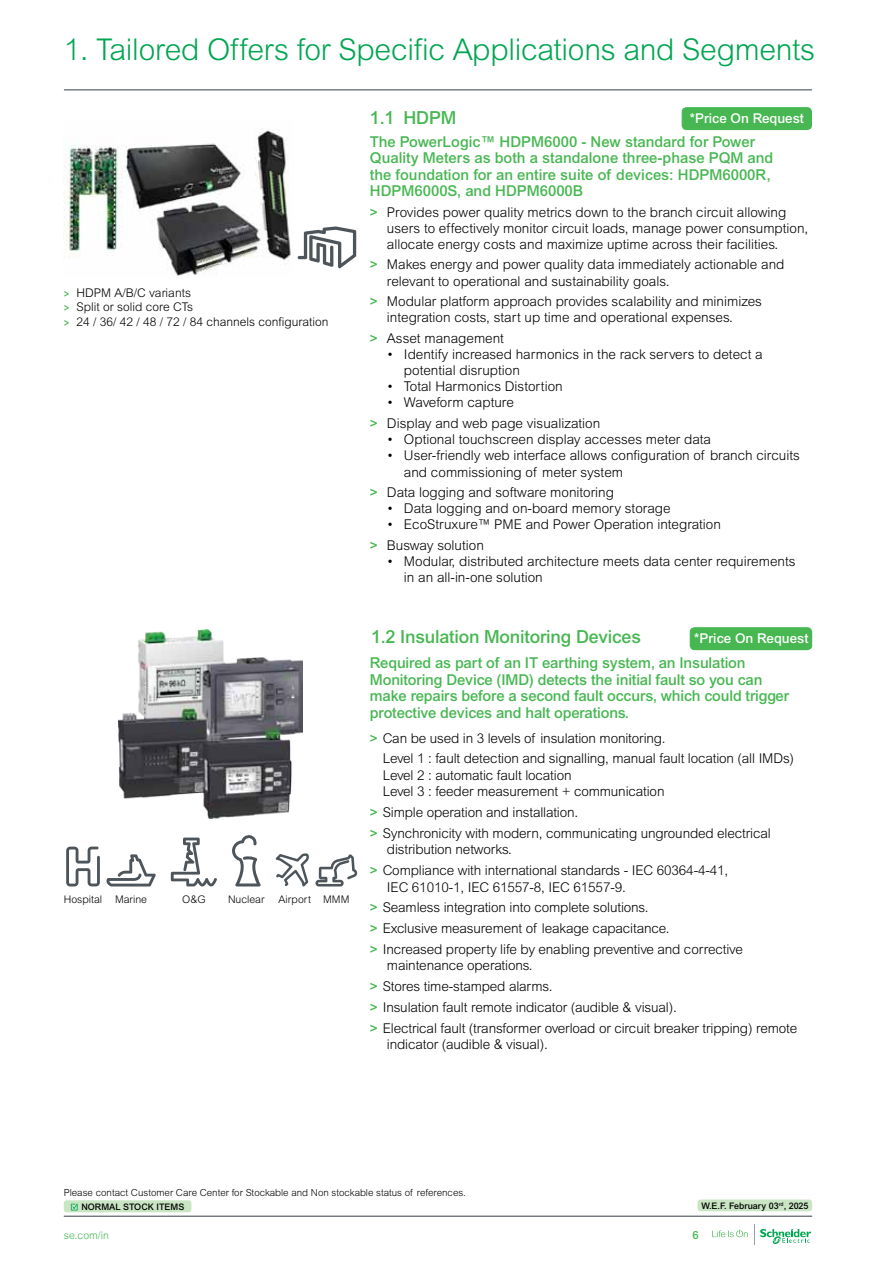
<style>
.page{position:relative;width:893px;height:1263px;background:#fff}
.page>*{position:absolute;margin:0;border:0;box-sizing:border-box;transform-origin:0 0}
.t1{font:300 30px "Arial MT Std";letter-spacing:-.01em;color:#00a651}
.t2{font:500 18px "Arial MT Std";letter-spacing:-.01em;color:#46b751}
.t3{font:500 15px/16.5px "Arial MT Std";letter-spacing:-.01em;color:#46b751}
.t4{font:300 13.5px/20.7px "Arial MT Std";color:#000}
.t5{font:500 13.5px "Arial MT Std";color:#fff}
.t6{font:300 12px/14.4px "Arial MT Std";color:#000}
.t7{font:500 11.25px "Arial MT Std";color:#46b751}
.t8{font:300 10.5px "Arial MT Std";color:#000}
.t9{font:300 10.5px "Arial MT Std";color:#46b751}
.t10{font:300 9.75px "Arial MT Std";color:#000}
.t11{font:500 9px "Arial MT Std";color:#000}
.s1{font-family:"SE Optimist";font-weight:400;color:#46b751}
.s2{font-weight:500;color:#46b751}
</style>
<div class="page">
<hr style="left:64px;top:89px;width:748px;height:1px;background:#4d555b">
<hr style="left:64px;top:1216px;width:748px;height:1px;background:#4d555b">
<div style="left:64px;top:1200px;width:127px;height:12px;background:#c9e5c4;border-radius:3px"></div>
<svg style="left:71px;top:1204px;width:7px;height:6px"></svg>
<div style="left:698px;top:1199px;width:114px;height:12px;background:#c9e5c4;border-radius:3px"></div>
<svg style="left:712px;top:1230px;width:36px;height:7px"></svg>
<svg style="left:754px;top:1224px;width:57px;height:20px"></svg>
<svg style="left:298px;top:226px;width:58px;height:42px"></svg>
<div style="left:682px;top:108px;width:129px;height:21px;background:#46b751;border-radius:4px"></div>
<div style="left:682px;top:107px;width:130px;height:23px;border:1px solid #46b751;border-radius:4px"></div>
<img style="left:118px;top:630px;width:185px;height:189px">
<svg style="left:66px;top:846px;width:34px;height:40px"></svg>
<svg style="left:171px;top:837px;width:46px;height:49px"></svg>
<svg style="left:315px;top:854px;width:42px;height:32px"></svg>
<svg style="left:106px;top:854px;width:50px;height:32px"></svg>
<svg style="left:232px;top:835px;width:29px;height:51px"></svg>
<svg style="left:276px;top:853px;width:33px;height:33px"></svg>
<div style="left:690px;top:628px;width:122px;height:22px;background:#46b751;border-radius:4px"></div>
<div style="left:690px;top:627px;width:122px;height:23px;border:1px solid #46b751;border-radius:4px"></div>
<img style="left:64px;top:129px;width:227px;height:147px">
<h1 class="t1" style="left:64px;top:32px;width:753px">1. Tailored Offers for Specific Applications and Segments</h1>
<p class="t6" style="left:64px;top:286px;width:266px"><span class="s1">&gt;</span> HDPM A/B/C variants<br><span class="s1">&gt;</span> Split or solid core CTs<br><span class="s1">&gt;</span> 24 / 36/ 42 / 48 / 72 / 84 channels configuration</p>
<p class="t8" style="left:64px;top:893px;width:85px">Hospital Marine</p>
<p class="t8" style="left:182px;top:893px;width:25px">O&amp;G</p>
<p class="t8" style="left:228px;top:893px;width:38px">Nuclear</p>
<p class="t8" style="left:278px;top:893px;width:72px">Airport MMM</p>
<h2 class="t2" style="left:370px;top:107px;width:88px">1.1 HDPM</h2>
<p class="t5" style="left:690px;top:111px;width:116px">*Price On Request</p>
<p class="t3" style="left:370px;top:133px;width:405px">The PowerLogic™ HDPM6000 - New standard for Power Quality Meters as both a standalone three-phase PQM and the foundation for an entire suite of devices: HDPM6000R, HDPM6000S, and HDPM6000B</p>
<p class="t4" style="left:387px;top:204px;width:423px;line-height:16.2px;text-indent:-17px"><span class="s2">&gt;</span> Provides power quality metrics down to the branch circuit allowing users to effectively monitor circuit loads, manage power consumption, allocate energy costs and maximize uptime across their facilities.</p>
<p class="t4" style="left:387px;top:256px;width:399px;line-height:16.2px;text-indent:-17px"><span class="s2">&gt;</span> Makes energy and power quality data immediately actionable and relevant to operational and sustainability goals.</p>
<p class="t4" style="left:387px;top:293px;width:377px;line-height:16.2px;text-indent:-17px"><span class="s2">&gt;</span> Modular platform approach provides scalability and minimizes integration costs, start up time and operational expenses.</p>
<p class="t4" style="left:370px;top:328px;width:136px"><span class="s2">&gt;</span> Asset management</p>
<p class="t4" style="left:404px;top:346px;width:360px;line-height:16.2px;text-indent:-17px">• Identify increased harmonics in the rack servers to detect a potential disruption</p>
<p class="t4" style="left:387px;top:376px;width:177px">• Total Harmonics Distortion</p>
<p class="t4" style="left:370px;top:392px;width:232px;text-indent:17px">• Waveform capture<br><span class="s2">&gt;</span> Display and web page visualization</p>
<p class="t4" style="left:387px;top:429px;width:326px">• Optional touchscreen display accesses meter data</p>
<p class="t4" style="left:404px;top:447px;width:397px;line-height:16.2px;text-indent:-17px">• User-friendly web interface allows configuration of branch circuits and commissioning of meter system</p>
<p class="t4" style="left:370px;top:482px;width:246px"><span class="s2">&gt;</span> Data logging and software monitoring</p>
<p class="t4" style="left:387px;top:498px;width:285px">• Data logging and on-board memory storage</p>
<p class="t4" style="left:370px;top:514px;width:353px;text-indent:17px">• EcoStruxure™ PME and Power Operation integration <span class="s2">&gt;</span> Busway solution</p>
<p class="t4" style="left:404px;top:553px;width:393px;line-height:16.2px;text-indent:-17px">• Modular, distributed architecture meets data center requirements in an all-in-one solution</p>
<h2 class="t2" style="left:371px;top:626px;width:271px">1.2 Insulation Monitoring Devices</h2>
<p class="t3" style="left:370px;top:654px;width:421px">Required as part of an IT earthing system, an Insulation Monitoring Device (IMD) detects the initial fault so you can make repairs before a second fault occurs, which could trigger protective devices and halt operations.</p>
<p class="t4" style="left:383px;top:727px;width:413px;text-indent:-13px"><span class="s2">&gt;</span> Can be used in 3 levels of insulation monitoring.<br>Level 1 : fault detection and signalling, manual fault location (all IMDs)</p>
<p class="t4" style="left:383px;top:767px;width:283px;line-height:16.5px">Level 2 : automatic fault location<br>Level 3 : feeder measurement + communication</p>
<p class="t4" style="left:370px;top:802px;width:402px"><span class="s2">&gt;</span> Simple operation and installation.<br><span class="s2">&gt;</span> Synchronicity with modern, communicating ungrounded electrical</p>
<p class="t4" style="left:370px;top:839px;width:360px;text-indent:17px">distribution networks.<br><span class="s2">&gt;</span> Compliance with international standards - IEC 60364-4-41,</p>
<p class="t4" style="left:370px;top:876px;width:374px;text-indent:17px">IEC 61010-1, IEC 61557-8, IEC 61557-9.<br><span class="s2">&gt;</span> Seamless integration into complete solutions.<br><span class="s2">&gt;</span> Exclusive measurement of leakage capacitance.<br><span class="s2">&gt;</span> Increased property life by enabling preventive and corrective</p>
<p class="t4" style="left:370px;top:955px;width:429px;text-indent:17px">maintenance operations.<br><span class="s2">&gt;</span> Stores time-stamped alarms.<br><span class="s2">&gt;</span> Insulation fault remote indicator (audible &amp; visual).<br><span class="s2">&gt;</span> Electrical fault (transformer overload or circuit breaker tripping) remote</p>
<p class="t4" style="left:387px;top:1034px;width:162px">indicator (audible &amp; visual).</p>
<p class="t5" style="left:694px;top:631px;width:116px">*Price On Request</p>
<p class="t10" style="left:64px;top:1187px;width:403px">Please contact Customer care center for Stockable and Non stockable status of references.</p>
<p class="t9" style="left:64px;top:1229px;width:47px">se.com/in</p>
<p class="t7" style="left:692px;top:1228px;width:8px">6</p>
<p class="t11" style="left:81px;top:1202px;width:104px">NORMAL STOCK ITEMS</p>
<p class="t11" style="left:701px;top:1200px;width:109px">W.E.F. February 03<sup>rd</sup>, 2025</p>
</div>
